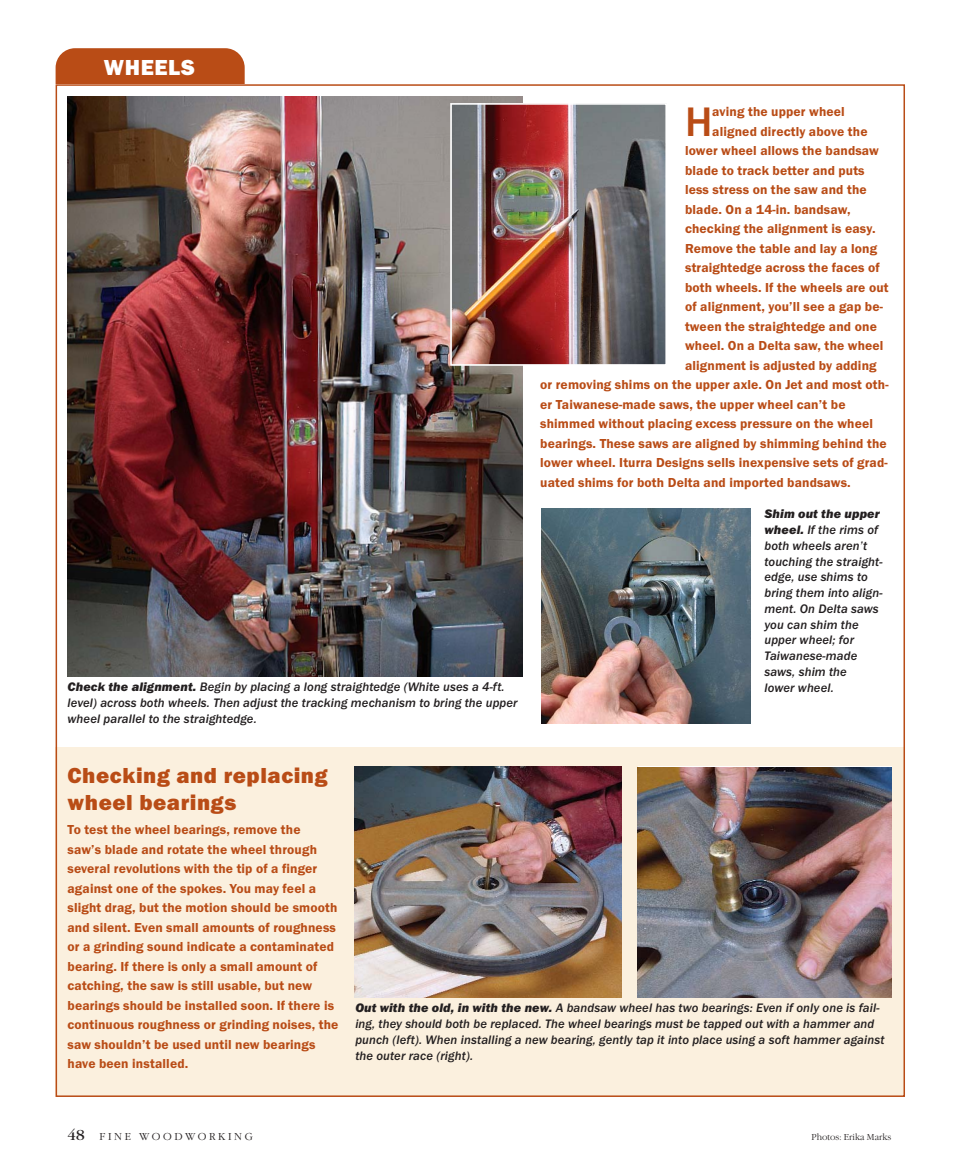
<style>
.page{position:relative;width:959px;height:1175px;background:#fff}
.page>*{position:absolute;margin:0;border:0;box-sizing:border-box;transform-origin:0 0}
.t1{font:500 42.75px "Franklin Gothic Itc T";color:#b94c16}
.t2{font:800 22.5px/27px "Franklin Gothic Itc T";letter-spacing:.025em;color:#b94c16}
.t3{font:800 22.5px "Franklin Gothic Itc T";letter-spacing:.025em;color:#fff}
.t4{font:600 13.5px/19.5px "Franklin Gothic Itc T";letter-spacing:.01em;color:#b94c16}
.t5{font:italic 500 12.75px/15.8px "Franklin Gothic Itc T";letter-spacing:.01em;color:#231f20}
.t6{font:10.5px "L Garamond";letter-spacing:.25em;color:#231f20}
.t7{font:9px "L Garamond";color:#231f20}
.s1{font-weight:800}
.s2{font-family:"Garamond";font-size:15px}
</style>
<div class="page">
<div style="left:56px;top:48px;width:189px;height:78px;background:#b94c16;border-radius:20px"></div>
<div style="left:56px;top:84px;width:251px;height:69px;background:#fff"></div>
<div style="left:56px;top:747px;width:849px;height:349px;background:#fbf0de"></div>
<img style="left:541px;top:508px;width:209px;height:215px">
<img style="left:68px;top:96px;width:454px;height:580px">
<img style="left:453px;top:106px;width:211px;height:257px">
<div style="left:450px;top:103px;width:217px;height:263px;border:2px solid #fff"></div>
<img style="left:354px;top:766px;width:268px;height:231px">
<img style="left:637px;top:767px;width:254px;height:230px">
<h2 class="t3" style="left:104px;top:60px;width:92px">WHEELS</h2>
<p class="t5" style="left:68px;top:680px;width:451px"><span class="s1">Check the alignment.</span> Begin by placing a long straightedge (White uses a 4-ft. level) across both wheels. Then adjust the tracking mechanism to bring the upper wheel parallel to the straightedge.</p>
<h2 class="t2" style="left:68px;top:764px;width:261px">Checking and replacing wheel bearings</h2>
<h1 class="t1" style="left:685px;top:107px;width:29px">H</h1>
<p class="t4" style="left:712px;top:103px;width:134px">aving the upper wheel</p>
<p class="t4" style="left:712px;top:122px;width:157px">aligned directly above the</p>
<p class="t4" style="left:685px;top:142px;width:195px">lower wheel allows the bandsaw</p>
<p class="t4" style="left:685px;top:161px;width:181px">blade to track better and puts</p>
<p class="t4" style="left:685px;top:181px;width:183px">less stress on the saw and the</p>
<p class="t4" style="left:685px;top:200px;width:167px">blade. On a 14-in. bandsaw,</p>
<p class="t4" style="left:685px;top:220px;width:192px">checking the alignment is easy.</p>
<p class="t4" style="left:685px;top:239px;width:194px">Remove the table and lay a long</p>
<p class="t4" style="left:685px;top:259px;width:196px">straightedge across the faces of</p>
<p class="t4" style="left:685px;top:278px;width:205px">both wheels. If the wheels are out</p>
<p class="t4" style="left:685px;top:298px;width:199px">of alignment, you’ll see a gap be-</p>
<p class="t4" style="left:685px;top:317px;width:193px">tween the straightedge and one</p>
<p class="t4" style="left:685px;top:337px;width:200px">wheel. On a Delta saw, the wheel</p>
<p class="t4" style="left:685px;top:356px;width:193px">alignment is adjusted by adding</p>
<p class="t4" style="left:540px;top:376px;width:350px">or removing shims on the upper axle. On Jet and most oth-</p>
<p class="t4" style="left:540px;top:395px;width:307px">er Taiwanese-made saws, the upper wheel can’t be</p>
<p class="t4" style="left:540px;top:415px;width:334px">shimmed without placing excess pressure on the wheel</p>
<p class="t4" style="left:540px;top:434px;width:348px">bearings. These saws are aligned by shimming behind the</p>
<p class="t4" style="left:540px;top:454px;width:349px">lower wheel. Iturra Designs sells inexpensive sets of grad-</p>
<p class="t4" style="left:540px;top:473px;width:312px">uated shims for both Delta and imported bandsaws.</p>
<p class="t5" style="left:764px;top:507px;width:120px"><span class="s1">Shim out the upper wheel.</span> If the rims of both wheels aren’t touching the straight&shy;edge, use shims to bring them into align&shy;ment. On Delta saws you can shim the upper wheel; for<br>Taiwanese-made saws, shim the<br>lower wheel.</p>
<p class="t4" style="left:68px;top:821px;width:272px">To test the wheel bearings, remove the<br>saw’s blade and rotate the wheel through several revolutions with the tip of a finger against one of the spokes. You may feel a slight drag, but the motion should be smooth and silent. Even small amounts of roughness or a grinding sound indicate a contaminated bearing. If there is only a small amount of catching, the saw is still usable, but new bearings should be installed soon. If there is continuous roughness or grinding noises, the saw shouldn’t be used until new bearings have been installed.</p>
<p class="t5" style="left:355px;top:1001px;width:530px"><span class="s1">Out with the old, in with the new.</span> A bandsaw wheel has two bearings: Even if only one is fail&shy;ing, they should both be replaced. The wheel bearings must be tapped out with a hammer and punch (left). When installing a new bearing, gently tap it into place using a soft hammer against the outer race (right).</p>
<p class="t6" style="left:68px;top:1131px;width:187px"><span class="s2">48</span> FINE WOODWORKING</p>
<p class="t7" style="left:811px;top:1133px;width:81px">Photos: Erika Marks</p>
</div>
